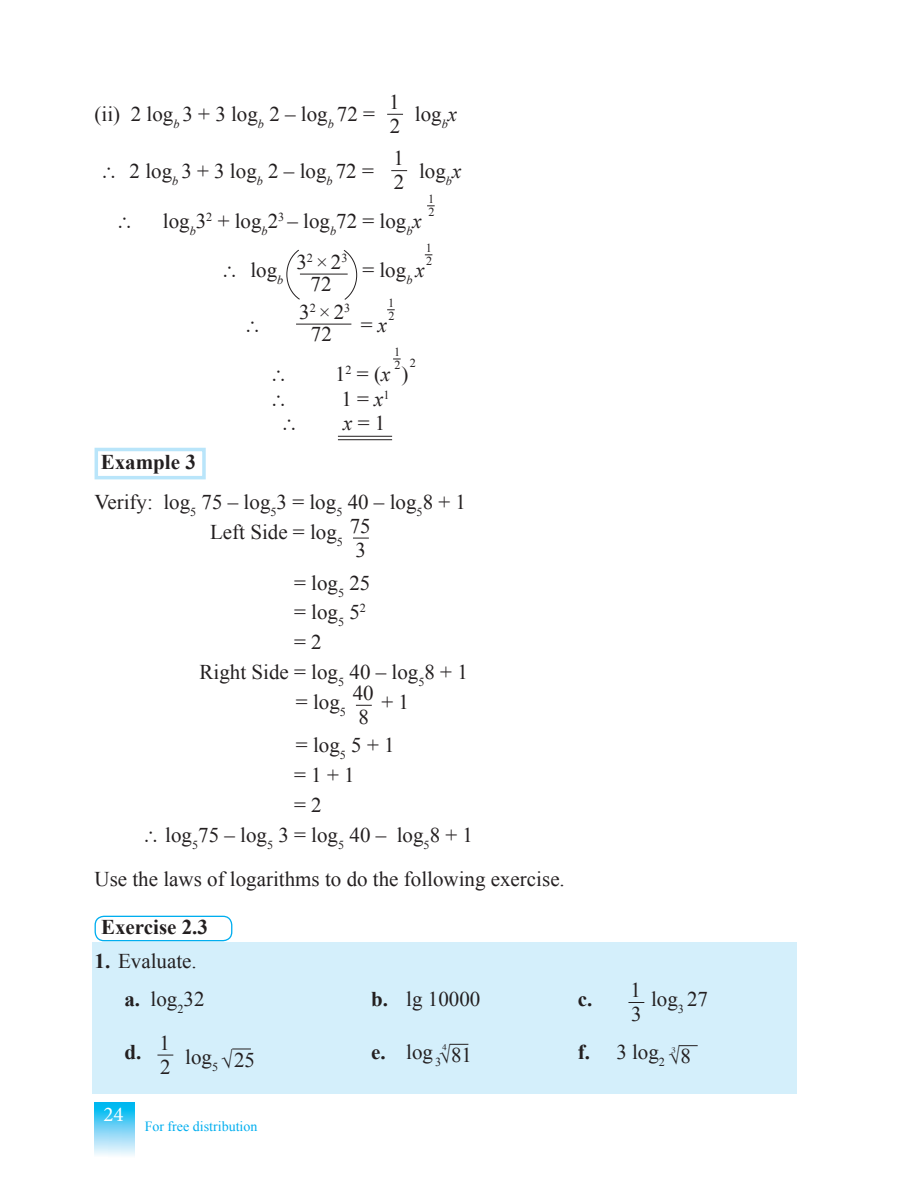
<style>
.page{position:relative;width:914px;height:1197px;background:#fff}
.page>*{position:absolute;margin:0;border:0;box-sizing:border-box;transform-origin:0 0}
.t1{font:21px/23.8px "Times New Roman";color:#231f20}
.t2{font:700 21px/15.2px "Times New Roman";color:#231f20;text-align:right}
.t3{font:21px "Minion Pro";color:#fff}
.t4{font:14px "Times New Roman";color:#00aeef}
.t5{font:12.25px/12.8px "Times New Roman";color:#231f20}
.t6{font:10.5px "FM Abhayax";color:#231f20}
.s1{font-style:italic}
.s2{font-weight:700}
.s3{font-weight:400}
</style>
<div class="page">
<div style="left:95px;top:1102px;width:39px;height:59px;background:linear-gradient(to bottom,#00b2f0,#fff)"></div>
<div style="left:92px;top:943px;width:704px;height:151px;background:#d4effb"></div>
<svg style="left:387px;top:114px;width:16px;height:1px"></svg>
<svg style="left:391px;top:170px;width:16px;height:1px"></svg>
<hr style="left:300px;top:274px;width:47px;height:1px;background:#231f20">
<svg style="left:286px;top:249px;width:15px;height:51px"></svg>
<svg style="left:343px;top:250px;width:14px;height:50px"></svg>
<hr style="left:296px;top:324px;width:55px;height:1px;background:#231f20">
<hr style="left:338px;top:436px;width:54px;height:1px;background:#231f20">
<hr style="left:338px;top:439px;width:54px;height:1px;background:#231f20">
<div style="left:94px;top:448px;width:112px;height:31px;border:4px solid #b9e5fa"></div>
<svg style="left:353px;top:538px;width:16px;height:1px"></svg>
<svg style="left:356px;top:705px;width:16px;height:1px"></svg>
<div style="left:94px;top:916px;width:138px;height:25px;border:1px solid #00aeef;border-radius:9px"></div>
<svg style="left:628px;top:1002px;width:16px;height:1px"></svg>
<svg style="left:157px;top:1055px;width:16px;height:1px"></svg>
<svg style="left:232px;top:1049px;width:19px;height:1px"></svg>
<svg style="left:449px;top:1044px;width:19px;height:1px"></svg>
<svg style="left:679px;top:1045px;width:18px;height:1px"></svg>
<p class="t1" style="left:94px;top:102px;width:282px">(ii) 2 log<sub>b</sub> 3 + 3 log<sub>b</sub> 2 – log<sub>b</sub> 72 =</p>
<p class="t1" style="left:389px;top:90px;width:13px">1<br>2</p>
<p class="t1" style="left:415px;top:102px;width:44px">log<sub>b</sub><span class="s1">x</span></p>
<p class="t1" style="left:393px;top:146px;width:13px">1<br>2</p>
<p class="t1" style="left:100px;top:159px;width:275px">∴ 2 log<sub>b</sub> 3 + 3 log<sub>b</sub> 2 – log<sub>b</sub> 72 =</p>
<p class="t1" style="left:419px;top:159px;width:44px">log<sub>b</sub><span class="s1">x</span></p>
<p class="t1" style="left:163px;top:209px;width:260px">log<sub>b</sub>3<sup>2</sup> + log<sub>b</sub>2<sup>3</sup> – log<sub>b</sub>72 = log<sub>b</sub><span class="s1">x</span></p>
<p class="t5" style="left:428px;top:193px;width:8px">1<br>2</p>
<p class="t5" style="left:426px;top:242px;width:8px">1<br>2</p>
<p class="t1" style="left:220px;top:258px;width:64px">∴ log<sub>b</sub></p>
<p class="t1" style="left:296px;top:250px;width:53px;line-height:22.6px;text-align:center">3<sup>2</sup> × 2<sup>3<br></sup>72</p>
<p class="t1" style="left:362px;top:258px;width:64px">= log<sub>b</sub> <span class="s1">x</span></p>
<p class="t1" style="left:299px;top:300px;width:53px;line-height:22.6px;text-align:center">3<sup>2</sup> × 2<sup>3<br></sup>72</p>
<p class="t5" style="left:388px;top:296px;width:8px">1<br>2</p>
<p class="t1" style="left:361px;top:313px;width:28px">= <span class="s1">x</span></p>
<p class="t5" style="left:394px;top:346px;width:8px">1<br>2</p>
<p class="t5" style="left:410px;top:357px;width:8px">2</p>
<p class="t1" style="left:335px;top:362px;width:57px">1<sup>2</sup> = (<span class="s1">x</span></p>
<p class="t1" style="left:401px;top:362px;width:8px">)</p>
<p class="t1" style="left:341px;top:387px;width:50px">1 = <span class="s1">x</span><sup>1</sup></p>
<p class="t1" style="left:343px;top:411px;width:44px"><span class="s1">x</span> = 1</p>
<p class="t1" style="left:95px;top:442px;width:373px;line-height:40.1px"><span class="s2">Example 3<br></span>Verify: log<sub>5</sub> 75 – log<sub>5</sub>3 = log<sub>5</sub> 40 – log<sub>5</sub>8 + 1</p>
<p class="t1" style="left:210px;top:520px;width:134px">Left Side = log<sub>5</sub></p>
<p class="t1" style="left:350px;top:514px;width:22px">75<br>3</p>
<p class="t1" style="left:294px;top:570px;width:78px">= log<sub>5</sub> 25</p>
<p class="t1" style="left:294px;top:600px;width:73px">= log<sub>5</sub> 5<sup>2</sup></p>
<p class="t1" style="left:294px;top:630px;width:29px">= 2</p>
<p class="t1" style="left:200px;top:660px;width:270px">Right Side = log<sub>5</sub> 40 – log<sub>5</sub>8 + 1</p>
<p class="t1" style="left:296px;top:689px;width:52px">= log<sub>5</sub></p>
<p class="t1" style="left:353px;top:681px;width:22px">40<br>8</p>
<p class="t1" style="left:296px;top:679px;width:115px;line-height:43.8px;text-indent:86px">+ 1 = log<sub>5</sub> 5 + 1</p>
<p class="t1" style="left:294px;top:763px;width:62px">= 1 + 1</p>
<p class="t1" style="left:294px;top:793px;width:29px">= 2</p>
<p class="t1" style="left:142px;top:822px;width:333px">∴ log<sub>5</sub>75 – log<sub>5</sub> 3 = log<sub>5</sub> 40 – log<sub>5</sub>8 + 1</p>
<p class="t1" style="left:95px;top:867px;width:472px">Use the laws of logarithms to do the following exercise.</p>
<p class="t2" style="left:101px;top:919px;width:108px">Exercise 2.3</p>
<p class="t1" style="left:124px;top:942px;width:82px;line-height:37.8px;text-indent:-30px"><span class="s2">1.</span> Evaluate. <span class="s2">a.</span> log<sub>2</sub>32</p>
<p class="t1" style="left:371px;top:987px;width:111px"><span class="s2">b.</span> lg 10000</p>
<p class="t2" style="left:578px;top:991px;width:65px">c. <sup>1<br></sup><span class="s3">3</span></p>
<p class="t1" style="left:651px;top:987px;width:59px">log<sub>3</sub> 27</p>
<p class="t2" style="left:124px;top:1044px;width:47px">d. <sup>1</sup></p>
<p class="t1" style="left:160px;top:1054px;width:12px">2</p>
<p class="t1" style="left:185px;top:1046px;width:71px">log<sub>5</sub> √25</p>
<p class="t1" style="left:371px;top:1041px;width:102px"><span class="s2">e.</span> log <sub>3</sub>√81</p>
<p class="t6" style="left:442px;top:1042px;width:6px">4</p>
<p class="t1" style="left:578px;top:1040px;width:115px"><span class="s2">f.</span> 3 log<sub>2</sub> √8</p>
<p class="t6" style="left:671px;top:1045px;width:6px">3</p>
<p class="t3" style="left:104px;top:1101px;width:22px">24</p>
<p class="t4" style="left:145px;top:1117px;width:114px">For free distribution</p>
</div>
